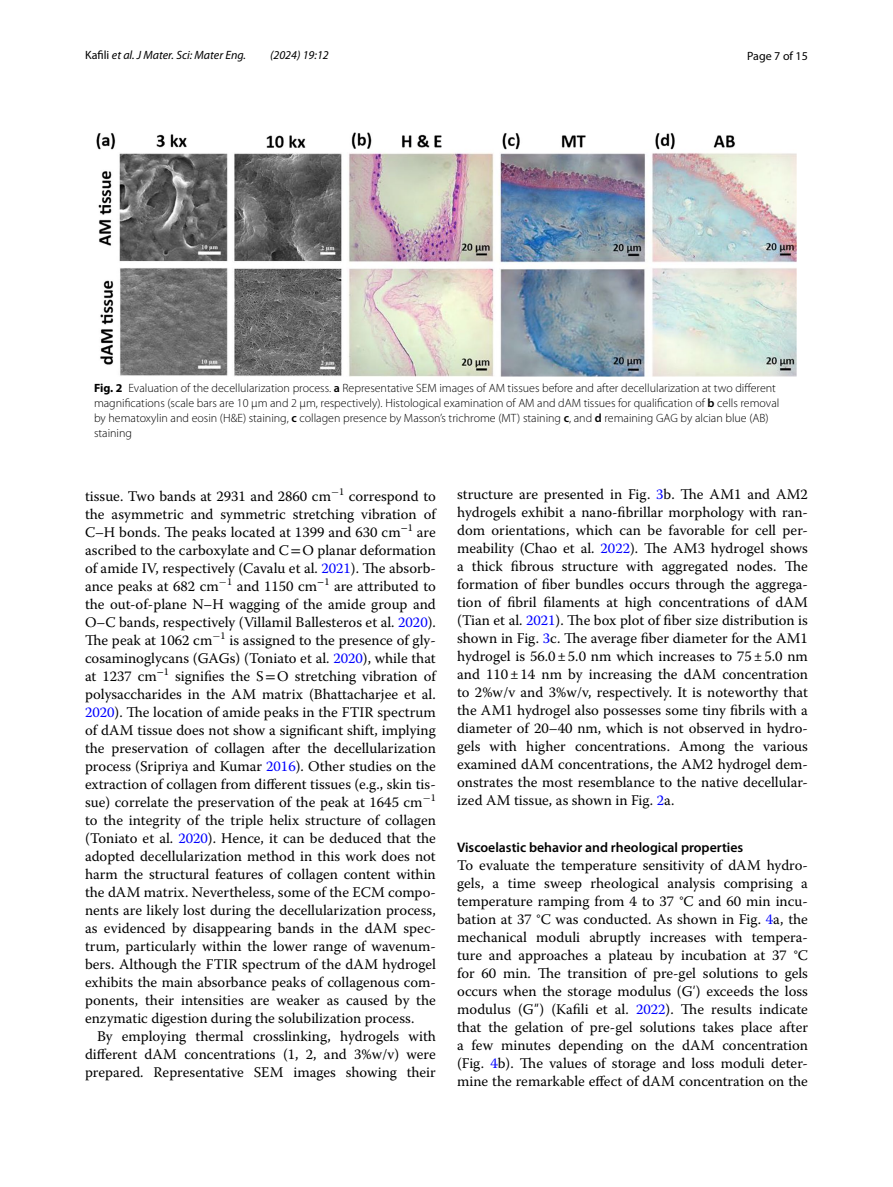
<style>
.page{position:relative;width:893px;height:1187px;background:#fff}
.page>*{position:absolute;margin:0;border:0;box-sizing:border-box;transform-origin:0 0}
.t1{font:14.7px/18px "Warnock Pro";color:#000;text-align:justify}
.t2{font:600 13.8px "Myriad Pro";color:#000}
.t3{font:300 12px/15px "Myriad Pro";color:#000}
.t4{font:italic 12px "Myriad Pro";color:#000}
.t5{font:12px "Myriad Pro";color:#000}
.s1{font-style:normal}
.s2{font-weight:700}
.s3{font-weight:600}
.s4{font-family:"STIX"}
.s5{color:#00f}
.s6{font-family:"Segoe UI"}
</style>
<div class="page">
<img style="left:96px;top:133px;width:701px;height:244px">
<p class="t4" style="left:85px;top:48px;width:163px"><span class="s1">Kafili</span> et al. J Mater. Sci: Mater Eng.</p>
<p class="t4" style="left:270px;top:48px;width:60px">(2024) 19:12</p>
<p class="t5" style="left:747px;top:48px;width:62px">Page 7 of 15</p>
<p class="t3" style="left:94px;top:381px;width:687px"><span class="s2">Fig. 2</span> Evaluation of the decellularization process. <span class="s3">a</span> Representative SEM images of AM tissues before and after decellularization at two different magnifications (scale bars are 10 μm and 2 μm, respectively). Histological examination of AM and dAM tissues for qualification of <span class="s3">b</span> cells removal by hematoxylin and eosin (H&amp;E) staining, <span class="s3">c</span> collagen presence by Masson’s trichrome (MT) staining <span class="s3">c</span>, and <span class="s3">d</span> remaining GAG by alcian blue (AB) staining</p>
<p class="t1" style="left:85px;top:487px;width:352px">tissue. Two bands at 2931 and 2860 cm<sup>−</sup><sup>1</sup> correspond to the asymmetric and symmetric stretching vibration of C–H bonds. The peaks located at 1399 and 630 cm<sup>−</sup><sup>1</sup> are ascribed to the carboxylate and C<span class="s4">=</span>O planar deformation of amide IV, respectively (Cavalu et al. <span class="s5">2021</span>). The absorb&shy;ance peaks at 682 cm<sup>−</sup><sup>1</sup> and 1150 cm<sup>−</sup><sup>1</sup> are attributed to the out-of-plane N–H wagging of the amide group and O–C bands, respectively (Villamil Ballesteros et al. <span class="s5">2020</span>).<br>The peak at 1062 cm<sup>−</sup><sup>1</sup> is assigned to the presence of gly&shy;cosaminoglycans (GAGs) (Toniato et al. <span class="s5">2020</span>), while that at 1237 cm<sup>−</sup><sup>1</sup> signifies the S<span class="s4">=</span>O stretching vibration of polysaccharides in the AM matrix (Bhattacharjee et al.<br><span class="s5">2020</span>). The location of amide peaks in the FTIR spectrum of dAM tissue does not show a significant shift, implying the preservation of collagen after the decellularization process (Sripriya and Kumar <span class="s5">2016</span>). Other studies on the extraction of collagen from different tissues (e.g., skin tis&shy;sue) correlate the preservation of the peak at 1645 cm<sup>−</sup><sup>1 </sup>to the integrity of the triple helix structure of collagen (Toniato et al. <span class="s5">2020</span>). Hence, it can be deduced that the adopted decellularization method in this work does not harm the structural features of collagen content within the dAM matrix. Nevertheless, some of the ECM compo&shy;nents are likely lost during the decellularization process, as evidenced by disappearing bands in the dAM spec&shy;trum, particularly within the lower range of wavenum&shy;bers. Although the FTIR spectrum of the dAM hydrogel exhibits the main absorbance peaks of collagenous com&shy;ponents, their intensities are weaker as caused by the enzymatic digestion during the solubilization process.</p>
<p class="t1" style="left:85px;top:1027px;width:352px;text-indent:12px">By employing thermal crosslinking, hydrogels with different dAM concentrations (1, 2, and 3%w/v) were prepared. Representative SEM images showing their</p>
<p class="t1" style="left:457px;top:485px;width:352px">structure are presented in Fig. <span class="s5">3</span>b. The AM1 and AM2 hydrogels exhibit a nano-fibrillar morphology with ran&shy;dom orientations, which can be favorable for cell per&shy;meability (Chao et al. <span class="s5">2022</span>). The AM3 hydrogel shows a thick fibrous structure with aggregated nodes. The formation of fiber bundles occurs through the aggrega&shy;tion of fibril filaments at high concentrations of dAM (Tian et al. <span class="s5">2021</span>). The box plot of fiber size distribution is shown in Fig. <span class="s5">3</span>c. The average fiber diameter for the AM1 hydrogel is 56.0±5.0 nm which increases to 75±5.0 nm and 110±14 nm by increasing the dAM concentration to 2%w/v and 3%w/v, respectively. It is noteworthy that the AM1 hydrogel also possesses some tiny fibrils with a diameter of 20–40 nm, which is not observed in hydro&shy;gels with higher concentrations. Among the various examined dAM concentrations, the AM2 hydrogel dem&shy;onstrates the most resemblance to the native decellular&shy;ized AM tissue, as shown in Fig. <span class="s5">2</span>a.</p>
<p class="t2" style="left:457px;top:838px;width:288px">Viscoelastic behavior and rheological properties</p>
<p class="t1" style="left:457px;top:856px;width:352px">To evaluate the temperature sensitivity of dAM hydro&shy;gels, a time sweep rheological analysis comprising a temperature ramping from 4 to 37 °C and 60 min incu&shy;bation at 37 °C was conducted. As shown in Fig. <span class="s5">4</span>a, the mechanical moduli abruptly increases with tempera&shy;ture and approaches a plateau by incubation at 37 °C for 60 min. The transition of pre-gel solutions to gels occurs when the storage modulus (G<span class="s6">′</span>) exceeds the loss modulus (G<span class="s6">″</span>) (Kafili et al. <span class="s5">2022</span>). The results indicate that the gelation of pre-gel solutions takes place after a few minutes depending on the dAM concentration (Fig. <span class="s5">4</span>b). The values of storage and loss moduli deter&shy;mine the remarkable effect of dAM concentration on the</p>
</div>
